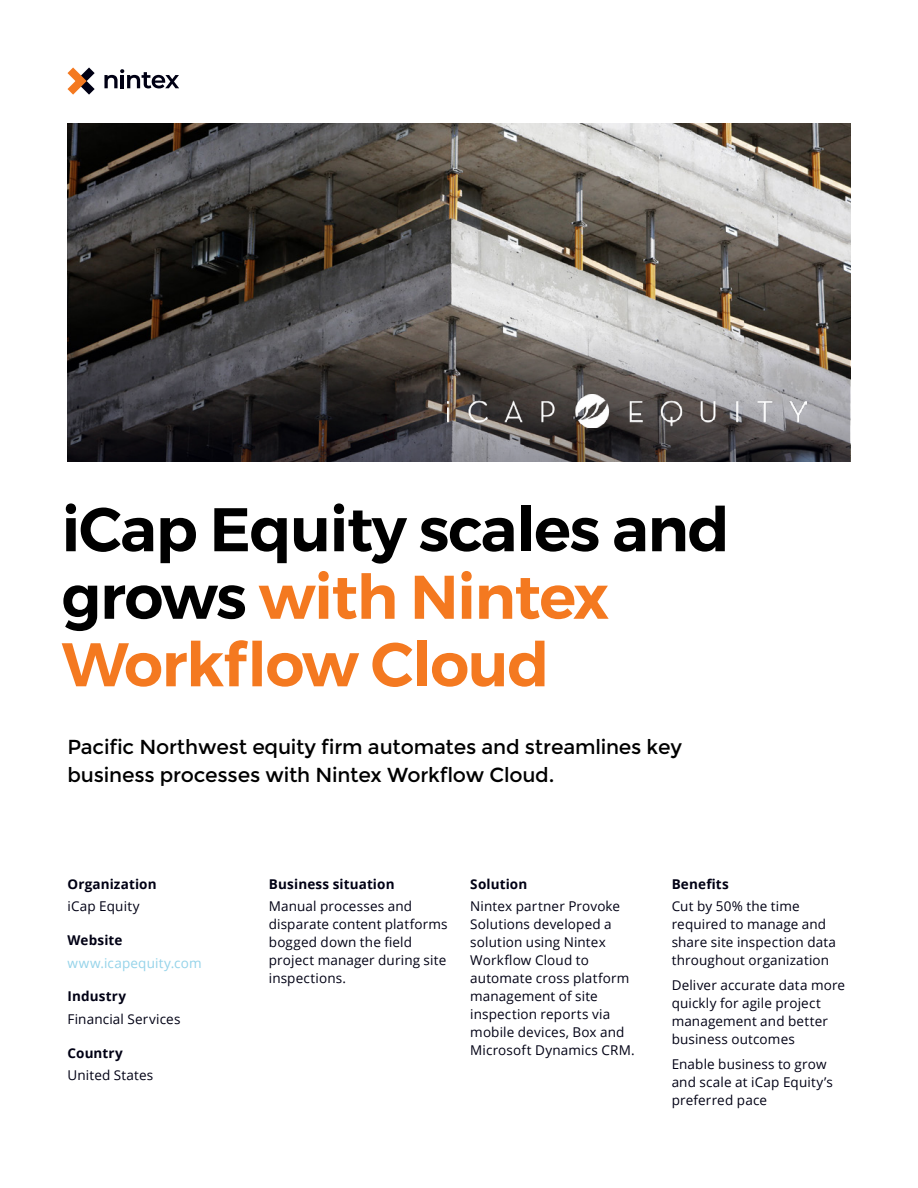
<style>
.page{position:relative;width:918px;height:1188px;background:#fff}
.page>*{position:absolute;margin:0;border:0;box-sizing:border-box;transform-origin:0 0}
.t1{font:600 61.5px/67.5px "Montserrat";letter-spacing:-.02em;color:#000}
.t2{font:20.25px/28.5px "Montserrat";letter-spacing:-.01em;color:#000}
.t3{font:13.5px/18px "Open Sans";letter-spacing:.01em;color:#000014}
.t4{font:700 13.5px "Open Sans";letter-spacing:.01em;color:#000014}
.t5{font:13.5px "Open Sans";letter-spacing:.015em;color:#95d3e9}
.s1{color:#f47920}
</style>
<div class="page">
<img style="left:68px;top:124px;width:782px;height:202px">
<svg style="left:68px;top:326px;width:782px;height:135px"></svg>
<svg style="left:68px;top:67px;width:27px;height:28px"></svg>
<svg style="left:104px;top:69px;width:75px;height:19px"></svg>
<img style="left:448px;top:394px;width:358px;height:34px">
<h1 class="t1" style="left:62px;top:496px;width:670px">iCap Equity scales and grows <span class="s1">with Nintex<br>Workflow Cloud</span></h1>
<h2 class="t2" style="left:68px;top:733px;width:616px">Pacific Northwest equity firm automates and streamlines key business processes with Nintex Workflow Cloud.</h2>
<p class="t4" style="left:68px;top:874px;width:91px">Organization</p>
<p class="t3" style="left:68px;top:897px;width:74px">iCap Equity</p>
<p class="t4" style="left:68px;top:931px;width:57px">Website</p>
<p class="t5" style="left:68px;top:953px;width:136px">www.icapequity.com</p>
<p class="t4" style="left:68px;top:987px;width:60px">Industry</p>
<p class="t3" style="left:68px;top:1010px;width:115px">Financial Services</p>
<p class="t4" style="left:68px;top:1043px;width:57px">Country</p>
<p class="t3" style="left:68px;top:1066px;width:87px">United States</p>
<p class="t4" style="left:269px;top:874px;width:127px">Business situation</p>
<p class="t3" style="left:269px;top:897px;width:180px">Manual processes and disparate content platforms bogged down the field project manager during site inspections.</p>
<p class="t4" style="left:470px;top:874px;width:58px">Solution</p>
<p class="t3" style="left:470px;top:897px;width:166px">Nintex partner Provoke<br>Solutions developed a solution using Nintex<br>Workflow Cloud to automate cross platform management of site inspection reports via mobile devices, Box and<br>Microsoft Dynamics CRM.</p>
<p class="t4" style="left:672px;top:874px;width:59px">Benefits</p>
<p class="t3" style="left:672px;top:897px;width:166px">Cut by 50% the time required to manage and share site inspection data throughout organization</p>
<p class="t3" style="left:672px;top:976px;width:175px">Deliver accurate data more quickly for agile project management and better business outcomes</p>
<p class="t3" style="left:672px;top:1054px;width:163px">Enable business to grow and scale at iCap Equity’s preferred pace</p>
</div>
